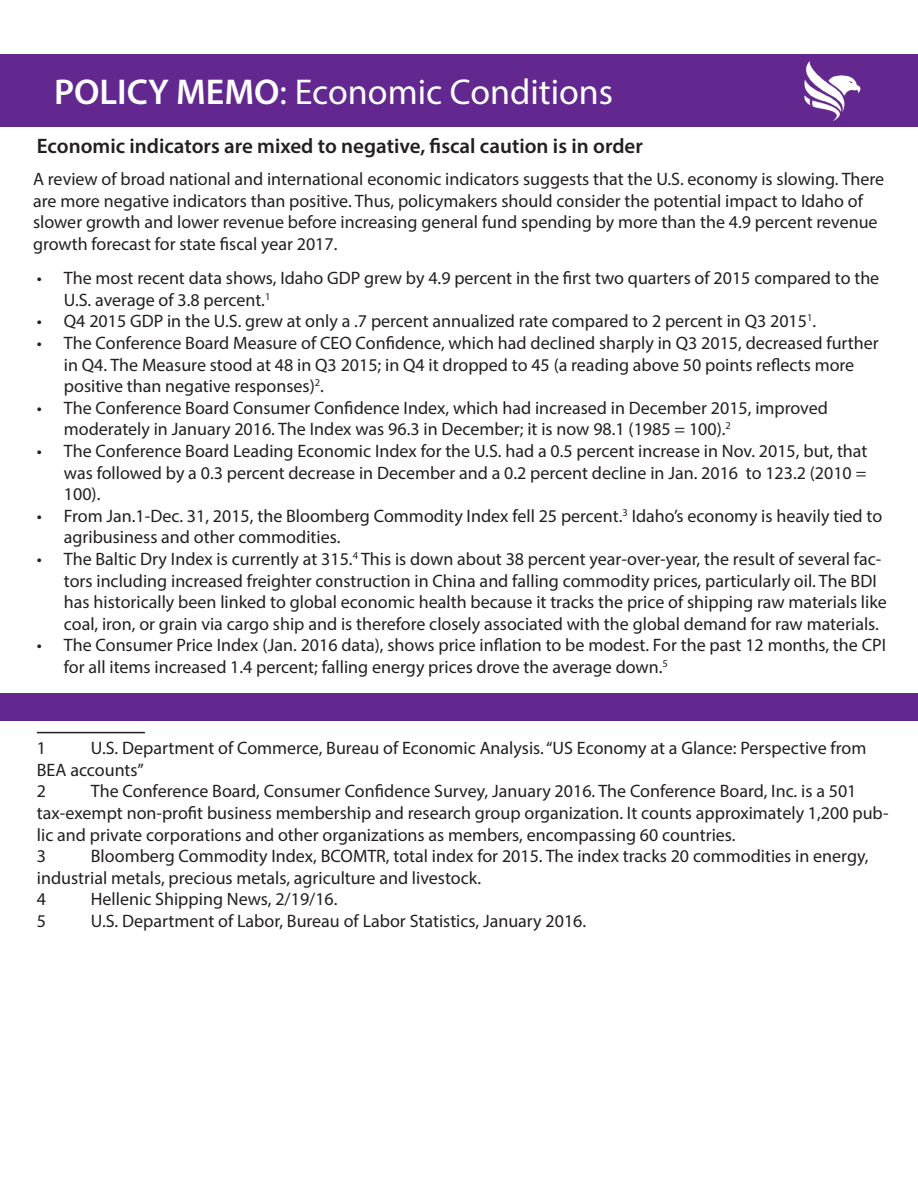
<style>
.page{position:relative;width:918px;height:1188px;background:#fff}
.page>*{position:absolute;margin:0;border:0;box-sizing:border-box;transform-origin:0 0}
.t1{font:36px "Myriad Pro";color:#fff}
.t2{font:600 21px "Myriad Pro";color:#231f20}
.t3{font:18px/21.6px "Myriad Pro";color:#231f20}
.s1{font-weight:600}
</style>
<div class="page">
<div style="left:0;top:693px;width:917px;height:28px;background:#62288f"></div>
<div style="left:0;top:54px;width:918px;height:72px;background:#62288f"></div>
<img style="left:804px;top:61px;width:57px;height:60px">
<hr style="left:37px;top:732px;width:108px;height:1px;background:#231f20">
<p class="t1" style="left:54px;top:70px;width:561px"><span class="s1">POLICY MEMO</span>: Economic Conditions</p>
<p class="t2" style="left:37px;top:133px;width:607px">Economic indicators are mixed to negative, fiscal caution is in order</p>
<p class="t3" style="left:33px;top:168px;width:853px">A review of broad national and international economic indicators suggests that the U.S. economy is slowing. There are more negative indicators than positive. Thus, policymakers should consider the potential impact to Idaho of slower growth and lower revenue before increasing general fund spending by more than the 4.9 percent revenue growth forecast for state fiscal year 2017.</p>
<p class="t3" style="left:64px;top:267px;width:817px;text-indent:-27px">• The most recent data shows, Idaho GDP grew by 4.9 percent in the first two quarters of 2015 compared to the<br>U.S. average of 3.8 percent.<sup>1</sup></p>
<p class="t3" style="left:37px;top:310px;width:781px">• Q4 2015 GDP in the U.S. grew at only a .7 percent annualized rate compared to 2 percent in Q3 2015<sup>1</sup>.</p>
<p class="t3" style="left:64px;top:332px;width:816px;text-indent:-27px">• The Conference Board Measure of CEO Confidence, which had declined sharply in Q3 2015, decreased further in Q4. The Measure stood at 48 in Q3 2015; in Q4 it dropped to 45 (a reading above 50 points reflects more positive than negative responses)<sup>2</sup>.</p>
<p class="t3" style="left:64px;top:397px;width:766px;text-indent:-27px">• The Conference Board Consumer Confidence Index, which had increased in December 2015, improved moderately in January 2016. The Index was 96.3 in December; it is now 98.1 (1985 = 100).<sup>2</sup></p>
<p class="t3" style="left:64px;top:440px;width:805px;text-align:justify;text-indent:-27px">• The Conference Board Leading Economic Index for the U.S. had a 0.5 percent increase in Nov. 2015, but, that was followed by a 0.3 percent decrease in December and a 0.2 percent decline in Jan. 2016 to 123.2 (2010 = 100).</p>
<p class="t3" style="left:64px;top:505px;width:820px;text-indent:-27px">• From Jan.1-Dec. 31, 2015, the Bloomberg Commodity Index fell 25 percent.<sup>3</sup> Idaho’s economy is heavily tied to agribusiness and other commodities.</p>
<p class="t3" style="left:64px;top:548px;width:824px;text-indent:-27px">• The Baltic Dry Index is currently at 315.<sup>4</sup> This is down about 38 percent year-over-year, the result of several fac&shy;tors including increased freighter construction in China and falling commodity prices, particularly oil. The BDI has historically been linked to global economic health because it tracks the price of shipping raw materials like coal, iron, or grain via cargo ship and is therefore closely associated with the global demand for raw materials.</p>
<p class="t3" style="left:64px;top:634px;width:824px;text-indent:-27px">• The Consumer Price Index (Jan. 2016 data), shows price inflation to be modest. For the past 12 months, the CPI for all items increased 1.4 percent; falling energy prices drove the average down.<sup>5</sup></p>
<p class="t3" style="left:37px;top:737px;width:831px;text-indent:54px">U.S. Department of Commerce, Bureau of Economic Analysis. “US Economy at a Glance: Perspective from<br>BEA accounts”</p>
<p class="t3" style="left:37px;top:780px;width:11px">2</p>
<p class="t3" style="left:37px;top:737px;width:11px">1</p>
<p class="t3" style="left:37px;top:780px;width:853px;text-indent:54px">The Conference Board, Consumer Confidence Survey, January 2016. The Conference Board, Inc. is a 501 tax-exempt non-profit business membership and research group organization. It counts approximately 1,200 pub&shy;lic and private corporations and other organizations as members, encompassing 60 countries.</p>
<p class="t3" style="left:37px;top:845px;width:11px">3</p>
<p class="t3" style="left:37px;top:845px;width:833px;text-indent:54px">Bloomberg Commodity Index, BCOMTR, total index for 2015. The index tracks 20 commodities in energy, industrial metals, precious metals, agriculture and livestock.</p>
<p class="t3" style="left:37px;top:888px;width:11px">4</p>
<p class="t3" style="left:91px;top:888px;width:248px">Hellenic Shipping News, 2/19/16.</p>
<p class="t3" style="left:37px;top:910px;width:11px">5</p>
<p class="t3" style="left:91px;top:910px;width:497px">U.S. Department of Labor, Bureau of Labor Statistics, January 2016.</p>
</div>
